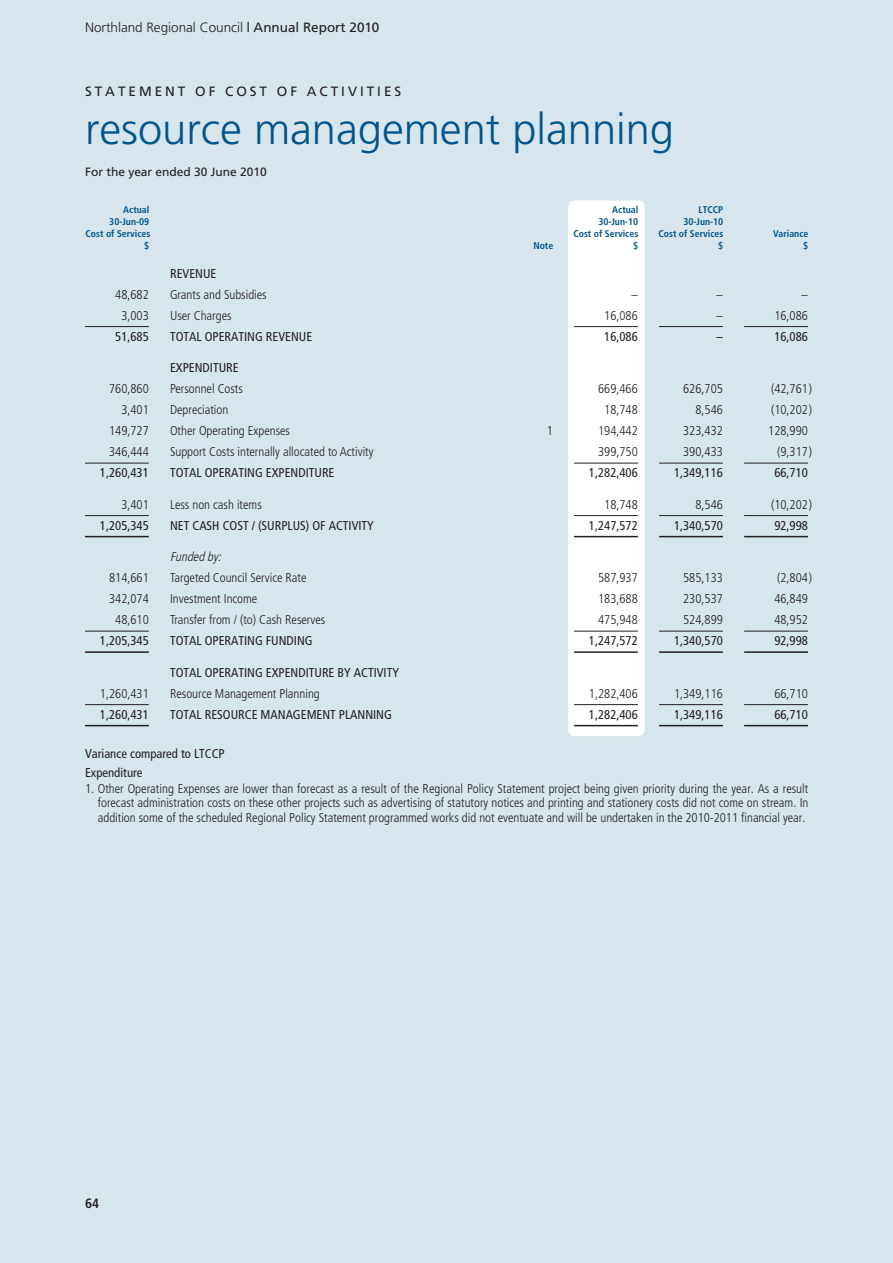
<style>
.page{position:relative;width:893px;height:1263px;background:#d7e5ec}
.page>*{position:absolute;margin:0;border:0;box-sizing:border-box;transform-origin:0 0}
.t1{font:300 43.5px "Frutiger Maori";color:#00558c}
.t2{font:300 13.5px "Frutiger Maori";color:#231f20}
.t3{font:13.5px "Frutiger Maori";letter-spacing:.22em;color:#231f20}
.t4{font:700 condensed 13.5px "Frutiger Maori";color:#231f20}
.t5{font:300 condensed 12.75px "Frutiger";color:#231f20}
.t6{font:300 condensed 12.75px/14.2px "Frutiger Maori";color:#231f20;text-align:justify}
.t7{font:condensed 12.75px/18.5px "Frutiger Maori";color:#231f20}
.t8{font:italic 300 condensed 12.75px "Frutiger";color:#231f20}
.t9{font:12px "Frutiger Maori";color:#231f20}
.t10{font:700 condensed 9.75px "Frutiger Maori";color:#00558c}
.s1{font-weight:400}
</style>
<div class="page">
<div style="left:568px;top:201px;width:77px;height:535px;background:#fff;border-radius:6px"></div>
<hr style="left:85px;top:326px;width:64px;height:1px;background:#231f20">
<hr style="left:574px;top:326px;width:64px;height:1px;background:#231f20">
<hr style="left:659px;top:326px;width:64px;height:1px;background:#231f20">
<hr style="left:744px;top:326px;width:64px;height:1px;background:#231f20">
<hr style="left:85px;top:463px;width:64px;height:1px;background:#231f20">
<hr style="left:574px;top:463px;width:64px;height:1px;background:#231f20">
<hr style="left:659px;top:463px;width:64px;height:1px;background:#231f20">
<hr style="left:744px;top:463px;width:64px;height:1px;background:#231f20">
<hr style="left:85px;top:515px;width:64px;height:1px;background:#231f20">
<hr style="left:574px;top:515px;width:64px;height:1px;background:#231f20">
<hr style="left:659px;top:515px;width:64px;height:1px;background:#231f20">
<hr style="left:744px;top:515px;width:64px;height:1px;background:#231f20">
<hr style="left:85px;top:536px;width:64px;height:1px;background:#231f20">
<hr style="left:574px;top:536px;width:64px;height:1px;background:#231f20">
<hr style="left:659px;top:536px;width:64px;height:1px;background:#231f20">
<hr style="left:744px;top:536px;width:64px;height:1px;background:#231f20">
<hr style="left:85px;top:631px;width:64px;height:1px;background:#231f20">
<hr style="left:574px;top:631px;width:64px;height:1px;background:#231f20">
<hr style="left:659px;top:631px;width:64px;height:1px;background:#231f20">
<hr style="left:744px;top:631px;width:64px;height:1px;background:#231f20">
<hr style="left:85px;top:704px;width:64px;height:1px;background:#231f20">
<hr style="left:574px;top:704px;width:64px;height:1px;background:#231f20">
<hr style="left:659px;top:704px;width:64px;height:1px;background:#231f20">
<hr style="left:744px;top:704px;width:64px;height:1px;background:#231f20">
<hr style="left:85px;top:651px;width:64px;height:2px;background:#231f20">
<hr style="left:574px;top:651px;width:64px;height:2px;background:#231f20">
<hr style="left:659px;top:651px;width:64px;height:2px;background:#231f20">
<hr style="left:744px;top:651px;width:64px;height:2px;background:#231f20">
<hr style="left:85px;top:725px;width:64px;height:1px;background:#231f20">
<hr style="left:574px;top:725px;width:64px;height:1px;background:#231f20">
<hr style="left:659px;top:725px;width:64px;height:1px;background:#231f20">
<hr style="left:744px;top:725px;width:64px;height:1px;background:#231f20">
<p class="t2" style="left:85px;top:22px;width:296px">Northland Regional Council <span class="s1">| Annual Report 2010</span></p>
<p class="t3" style="left:85px;top:85px;width:318px">STATEMENT OF COST OF ACTIVITIES</p>
<h1 class="t1" style="left:85px;top:111px;width:591px">resource management planning</h1>
<p class="t9" style="left:85px;top:167px;width:183px">For the year ended 30 June 2010</p>
<p class="t10" style="left:123px;top:206px;width:27px">Actual</p>
<p class="t10" style="left:612px;top:206px;width:27px">Actual</p>
<p class="t10" style="left:698px;top:206px;width:26px">LTCCP</p>
<p class="t10" style="left:109px;top:218px;width:41px">30-Jun-09</p>
<p class="t10" style="left:598px;top:218px;width:41px">30-Jun-10</p>
<p class="t10" style="left:683px;top:218px;width:41px">30-Jun-10</p>
<p class="t10" style="left:85px;top:230px;width:66px">Cost of Services</p>
<p class="t10" style="left:573px;top:230px;width:66px">Cost of Services</p>
<p class="t10" style="left:658px;top:230px;width:66px">Cost of Services</p>
<p class="t10" style="left:773px;top:230px;width:37px">Variance</p>
<p class="t10" style="left:144px;top:242px;width:7px">$</p>
<p class="t10" style="left:533px;top:242px;width:21px">Note</p>
<p class="t10" style="left:633px;top:242px;width:7px">$</p>
<p class="t10" style="left:718px;top:242px;width:7px">$</p>
<p class="t10" style="left:803px;top:242px;width:7px">$</p>
<p class="t7" style="left:170px;top:265px;width:48px">REVENUE</p>
<p class="t5" style="left:115px;top:289px;width:35px">48,682</p>
<p class="t5" style="left:170px;top:289px;width:98px">Grants and Subsidies</p>
<p class="t5" style="left:631px;top:289px;width:8px">–</p>
<p class="t5" style="left:716px;top:289px;width:8px">–</p>
<p class="t5" style="left:802px;top:289px;width:8px">–</p>
<p class="t5" style="left:121px;top:310px;width:29px">3,003</p>
<p class="t5" style="left:170px;top:310px;width:63px">User Charges</p>
<p class="t5" style="left:604px;top:310px;width:35px">16,086</p>
<p class="t5" style="left:716px;top:310px;width:8px">–</p>
<p class="t5" style="left:774px;top:310px;width:35px">16,086</p>
<p class="t7" style="left:115px;top:328px;width:35px">51,685</p>
<p class="t7" style="left:170px;top:328px;width:144px">TOTAL OPERATING REVENUE</p>
<p class="t7" style="left:604px;top:328px;width:35px">16,086</p>
<p class="t7" style="left:716px;top:328px;width:8px">–</p>
<p class="t7" style="left:774px;top:328px;width:35px">16,086</p>
<p class="t7" style="left:170px;top:360px;width:70px">EXPENDITURE</p>
<p class="t5" style="left:109px;top:384px;width:41px">760,860</p>
<p class="t5" style="left:170px;top:384px;width:74px">Personnel Costs</p>
<p class="t5" style="left:598px;top:384px;width:41px">669,466</p>
<p class="t5" style="left:683px;top:384px;width:41px">626,705</p>
<p class="t5" style="left:771px;top:384px;width:43px">(42,761)</p>
<p class="t5" style="left:121px;top:405px;width:29px">3,401</p>
<p class="t5" style="left:170px;top:405px;width:60px">Depreciation</p>
<p class="t5" style="left:604px;top:405px;width:35px">18,748</p>
<p class="t5" style="left:695px;top:405px;width:29px">8,546</p>
<p class="t5" style="left:771px;top:405px;width:43px">(10,202)</p>
<p class="t5" style="left:109px;top:426px;width:41px">149,727</p>
<p class="t5" style="left:170px;top:426px;width:122px">Other Operating Expenses</p>
<p class="t5" style="left:547px;top:426px;width:8px">1</p>
<p class="t5" style="left:598px;top:426px;width:41px">194,442</p>
<p class="t5" style="left:683px;top:426px;width:41px">323,432</p>
<p class="t5" style="left:768px;top:426px;width:41px">128,990</p>
<p class="t5" style="left:109px;top:447px;width:41px">346,444</p>
<p class="t5" style="left:170px;top:447px;width:205px">Support Costs internally allocated to Activity</p>
<p class="t5" style="left:598px;top:447px;width:41px">399,750</p>
<p class="t5" style="left:683px;top:447px;width:41px">390,433</p>
<p class="t5" style="left:777px;top:447px;width:37px">(9,317)</p>
<p class="t7" style="left:100px;top:465px;width:50px">1,260,431</p>
<p class="t7" style="left:170px;top:465px;width:166px">TOTAL OPERATING EXPENDITURE</p>
<p class="t7" style="left:589px;top:465px;width:50px">1,282,406</p>
<p class="t7" style="left:674px;top:465px;width:50px">1,349,116</p>
<p class="t7" style="left:774px;top:465px;width:35px">66,710</p>
<p class="t5" style="left:121px;top:499px;width:29px">3,401</p>
<p class="t5" style="left:170px;top:499px;width:93px">Less non cash items</p>
<p class="t5" style="left:604px;top:499px;width:35px">18,748</p>
<p class="t5" style="left:695px;top:499px;width:29px">8,546</p>
<p class="t5" style="left:771px;top:499px;width:43px">(10,202)</p>
<p class="t7" style="left:100px;top:517px;width:50px">1,205,345</p>
<p class="t7" style="left:170px;top:517px;width:205px">NET CASH COST / (SURPLUS) OF ACTIVITY</p>
<p class="t7" style="left:589px;top:517px;width:50px">1,247,572</p>
<p class="t7" style="left:674px;top:517px;width:50px">1,340,570</p>
<p class="t7" style="left:774px;top:517px;width:35px">92,998</p>
<p class="t8" style="left:170px;top:552px;width:55px">Funded by:</p>
<p class="t5" style="left:109px;top:573px;width:41px">814,661</p>
<p class="t5" style="left:170px;top:573px;width:138px">Targeted Council Service Rate</p>
<p class="t5" style="left:598px;top:573px;width:41px">587,937</p>
<p class="t5" style="left:683px;top:573px;width:41px">585,133</p>
<p class="t5" style="left:777px;top:573px;width:37px">(2,804)</p>
<p class="t5" style="left:109px;top:594px;width:41px">342,074</p>
<p class="t5" style="left:170px;top:594px;width:89px">Investment Income</p>
<p class="t5" style="left:598px;top:594px;width:41px">183,688</p>
<p class="t5" style="left:683px;top:594px;width:41px">230,537</p>
<p class="t5" style="left:774px;top:594px;width:35px">46,849</p>
<p class="t5" style="left:115px;top:615px;width:35px">48,610</p>
<p class="t5" style="left:170px;top:615px;width:157px">Transfer from / (to) Cash Reserves</p>
<p class="t5" style="left:598px;top:615px;width:41px">475,948</p>
<p class="t5" style="left:683px;top:615px;width:41px">524,899</p>
<p class="t5" style="left:774px;top:615px;width:35px">48,952</p>
<p class="t7" style="left:100px;top:633px;width:50px">1,205,345</p>
<p class="t7" style="left:170px;top:633px;width:144px">TOTAL OPERATING FUNDING</p>
<p class="t7" style="left:589px;top:633px;width:50px">1,247,572</p>
<p class="t7" style="left:674px;top:633px;width:50px">1,340,570</p>
<p class="t7" style="left:774px;top:633px;width:35px">92,998</p>
<p class="t7" style="left:170px;top:664px;width:230px">TOTAL OPERATING EXPENDITURE BY ACTIVITY</p>
<p class="t5" style="left:100px;top:688px;width:50px">1,260,431</p>
<p class="t5" style="left:170px;top:688px;width:151px">Resource Management Planning</p>
<p class="t5" style="left:589px;top:688px;width:50px">1,282,406</p>
<p class="t5" style="left:674px;top:688px;width:50px">1,349,116</p>
<p class="t5" style="left:774px;top:688px;width:35px">66,710</p>
<p class="t7" style="left:100px;top:706px;width:50px">1,260,431</p>
<p class="t7" style="left:170px;top:706px;width:223px">TOTAL RESOURCE MANAGEMENT PLANNING</p>
<p class="t7" style="left:589px;top:706px;width:50px">1,282,406</p>
<p class="t7" style="left:674px;top:706px;width:50px">1,349,116</p>
<p class="t7" style="left:774px;top:706px;width:35px">66,710</p>
<p class="t7" style="left:85px;top:746px;width:141px">Variance compared to LTCCP<br>Expenditure</p>
<p class="t6" style="left:98px;top:783px;width:712px;text-indent:-13px">1. Other Operating Expenses are lower than forecast as a result of the Regional Policy Statement project being given priority during the year. As a result forecast administration costs on these other projects such as advertising of statutory notices and printing and stationery costs did not come on stream. In addition some of the scheduled Regional Policy Statement programmed works did not eventuate and will be undertaken in the 2010-2011 financial year.</p>
<p class="t4" style="left:85px;top:1198px;width:16px">64</p>
</div>
